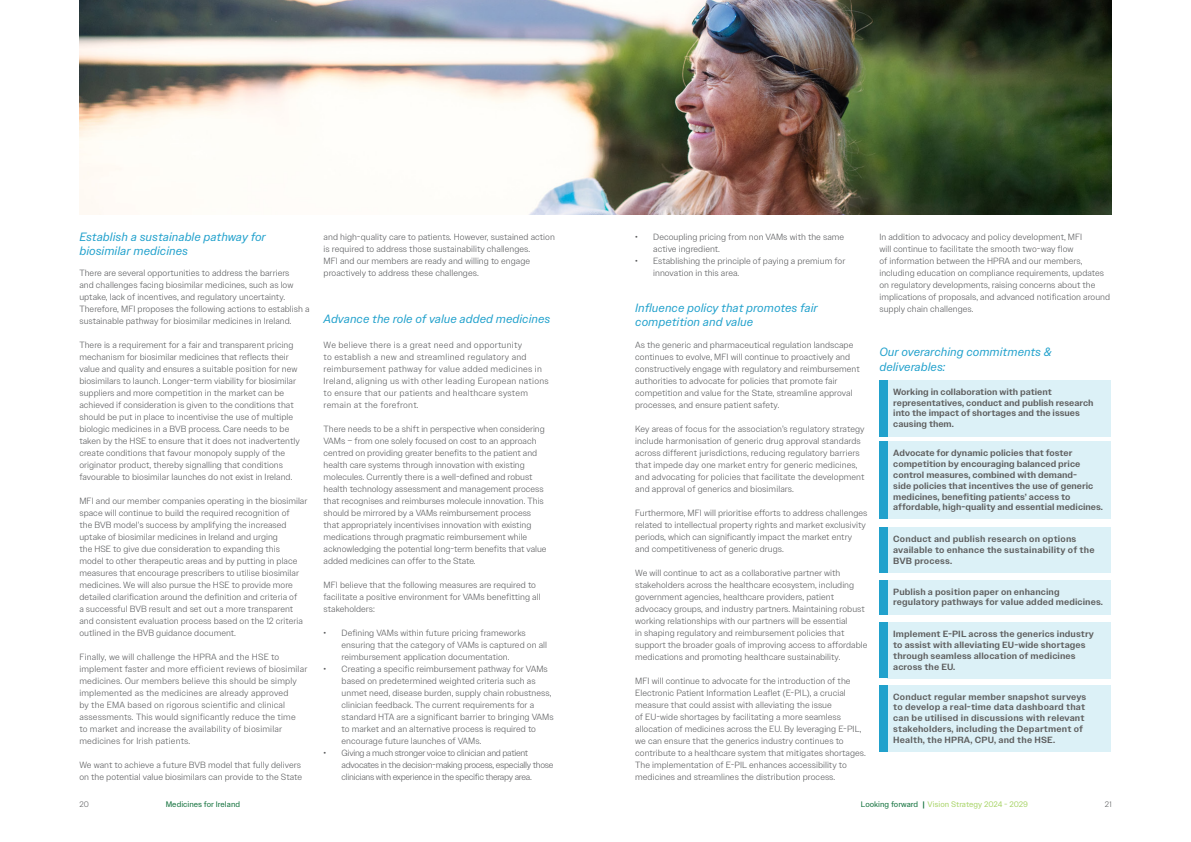
<style>
.page{position:relative;width:1191px;height:842px;background:#fff}
.page>*{position:absolute;margin:0;border:0;box-sizing:border-box;transform-origin:0 0}
.t1{font:italic 12px/14.4px "Owners Text";color:#21a1cc}
.t2{font:300 9px/12px "Owners Text";letter-spacing:.005em;color:#58595b}
.t3{font:500 9px/10.8px "Owners Text";letter-spacing:.005em;color:#5c5c5c}
.t4{font:300 9px/12px "Owners Text";letter-spacing:.03em;color:#58595b}
.t5{font:300 9px/12px "Owners Text";letter-spacing:-.03em;color:#58595b}
.t6{font:8px "Owners Text";color:#a8d466}
.t7{font:8px "Owners Text";color:#0d6e38}
.t8{font:300 8px "Owners Text";color:#58595b}
.s1{color:#0d6e38}
.s2{font-family:"Calibri";font-weight:700;color:#0d6e38}
</style>
<div class="page">
<div style="left:887px;top:380px;width:224px;height:56px;background:#dcf1f7"></div>
<img style="left:79px;top:0;width:1032px;height:214px">
<div style="left:887px;top:441px;width:224px;height:78px;background:#dcf1f7"></div>
<div style="left:887px;top:527px;width:224px;height:46px;background:#dcf1f7"></div>
<div style="left:887px;top:580px;width:224px;height:34px;background:#dcf1f7"></div>
<div style="left:887px;top:622px;width:224px;height:56px;background:#dcf1f7"></div>
<div style="left:887px;top:685px;width:224px;height:67px;background:#dcf1f7"></div>
<div style="left:879px;top:380px;width:8px;height:56px;background:#21a1cc"></div>
<div style="left:879px;top:441px;width:8px;height:78px;background:#21a1cc"></div>
<div style="left:879px;top:527px;width:8px;height:46px;background:#21a1cc"></div>
<div style="left:879px;top:580px;width:8px;height:34px;background:#21a1cc"></div>
<div style="left:879px;top:622px;width:8px;height:56px;background:#21a1cc"></div>
<div style="left:879px;top:685px;width:8px;height:66px;background:#21a1cc"></div>
<h1 class="t1" style="left:79px;top:229px;width:188px">Establish a sustainable pathway for biosimilar medicines</h1>
<p class="t2" style="left:79px;top:267px;width:232px">There are several opportunities to address the barriers<br>and challenges facing biosimilar medicines, such as low uptake, lack of incentives, and regulatory uncertainty.<br>Therefore, MFI proposes the following actions to establish a sustainable pathway for biosimilar medicines in Ireland.</p>
<p class="t2" style="left:79px;top:339px;width:222px">There is a requirement for a fair and transparent pricing mechanism for biosimilar medicines that reflects their value and quality and ensures a suitable position for new biosimilars to launch. Longer-term viability for biosimilar suppliers and more competition in the market can be achieved if consideration is given to the conditions that should be put in place to incentivise the use of multiple biologic medicines in a BVB process. Care needs to be taken by the HSE to ensure that it does not inadvertently create conditions that favour monopoly supply of the originator product, thereby signalling that conditions favourable to biosimilar launches do not exist in Ireland.</p>
<p class="t2" style="left:79px;top:495px;width:230px">MFI and our member companies operating in the biosimilar space will continue to build the required recognition of<br>the BVB model’s success by amplifying the increased uptake of biosimilar medicines in Ireland and urging<br>the HSE to give due consideration to expanding this<br>model to other therapeutic areas and by putting in place measures that encourage prescribers to utilise biosimilar medicines. We will also pursue the HSE to provide more detailed clarification around the definition and criteria of<br>a successful BVB result and set out a more transparent and consistent evaluation process based on the 12 criteria outlined in the BVB guidance document.</p>
<p class="t2" style="left:79px;top:651px;width:229px">Finally, we will challenge the HPRA and the HSE to implement faster and more efficient reviews of biosimilar medicines. Our members believe this should be simply implemented as the medicines are already approved<br>by the EMA based on rigorous scientific and clinical assessments. This would significantly reduce the time<br>to market and increase the availability of biosimilar medicines for Irish patients.</p>
<p class="t2" style="left:79px;top:759px;width:224px">We want to achieve a future BVB model that fully delivers on the potential value biosimilars can provide to the State</p>
<p class="t2" style="left:323px;top:231px;width:233px">and high-quality care to patients. However, sustained action is required to address those sustainability challenges.<br>MFI and our members are ready and willing to engage proactively to address these challenges.</p>
<h1 class="t1" style="left:323px;top:311px;width:228px">Advance the role of value added medicines</h1>
<p class="t4" style="left:323px;top:339px;width:227px">We believe there is a great need and opportunity<br>to establish a new and streamlined regulatory and reimbursement pathway for value added medicines in Ireland, aligning us with other leading European nations to ensure that our patients and healthcare system remain at the forefront.</p>
<p class="t2" style="left:323px;top:423px;width:224px">There needs to be a shift in perspective when considering VAMs – from one solely focused on cost to an approach centred on providing greater benefits to the patient and health care systems through innovation with existing molecules. Currently there is a well-defined and robust health technology assessment and management process that recognises and reimburses molecule innovation. This should be mirrored by a VAMs reimbursement process that appropriately incentivises innovation with existing medications through pragmatic reimbursement while acknowledging the potential long-term benefits that value added medicines can offer to the State.</p>
<p class="t2" style="left:323px;top:579px;width:218px">MFI believe that the following measures are required to facilitate a positive environment for VAMs benefitting all stakeholders:</p>
<p class="t2" style="left:341px;top:627px;width:207px;text-indent:-18px">• Defining VAMs within future pricing frameworks ensuring that the category of VAMs is captured on all reimbursement application documentation.</p>
<p class="t2" style="left:341px;top:663px;width:214px;text-indent:-18px">• Creating a specific reimbursement pathway for VAMs based on predetermined weighted criteria such as unmet need, disease burden, supply chain robustness, clinician feedback. The current requirements for a standard HTA are a significant barrier to bringing VAMs to market and an alternative process is required to encourage future launches of VAMs.</p>
<p class="t5" style="left:341px;top:747px;width:213px;text-indent:-18px">• Giving a much stronger voice to clinician and patient advocates in the decision-making process, especially those clinicians with experience in the specific therapy area.</p>
<p class="t2" style="left:653px;top:231px;width:192px;text-indent:-18px">• Decoupling pricing from non VAMs with the same active ingredient.</p>
<p class="t2" style="left:653px;top:255px;width:194px;text-indent:-18px">• Establishing the principle of paying a premium for innovation in this area.</p>
<h1 class="t1" style="left:635px;top:300px;width:184px">Influence policy that promotes fair competition and value</h1>
<p class="t2" style="left:635px;top:339px;width:226px">As the generic and pharmaceutical regulation landscape continues to evolve, MFI will continue to proactively and constructively engage with regulatory and reimbursement authorities to advocate for policies that promote fair competition and value for the State, streamline approval processes, and ensure patient safety.</p>
<p class="t2" style="left:635px;top:423px;width:231px">Key areas of focus for the association’s regulatory strategy include harmonisation of generic drug approval standards across different jurisdictions, reducing regulatory barriers that impede day one market entry for generic medicines, and advocating for policies that facilitate the development and approval of generics and biosimilars.</p>
<p class="t2" style="left:635px;top:507px;width:234px">Furthermore, MFI will prioritise efforts to address challenges related to intellectual property rights and market exclusivity periods, which can significantly impact the market entry and competitiveness of generic drugs.</p>
<p class="t2" style="left:635px;top:567px;width:234px">We will continue to act as a collaborative partner with stakeholders across the healthcare ecosystem, including government agencies, healthcare providers, patient advocacy groups, and industry partners. Maintaining robust working relationships with our partners will be essential<br>in shaping regulatory and reimbursement policies that support the broader goals of improving access to affordable medications and promoting healthcare sustainability.</p>
<p class="t2" style="left:635px;top:675px;width:232px">MFI will continue to advocate for the introduction of the Electronic Patient Information Leaflet (E-PIL), a crucial measure that could assist with alleviating the issue<br>of EU-wide shortages by facilitating a more seamless allocation of medicines across the EU. By leveraging E-PIL, we can ensure that the generics industry continues to contribute to a healthcare system that mitigates shortages.<br>The implementation of E-PIL enhances accessibility to medicines and streamlines the distribution process.</p>
<p class="t2" style="left:879px;top:231px;width:232px">In addition to advocacy and policy development, MFI<br>will continue to facilitate the smooth two-way flow<br>of information between the HPRA and our members, including education on compliance requirements, updates on regulatory developments, raising concerns about the implications of proposals, and advanced notification around supply chain challenges.</p>
<h1 class="t1" style="left:879px;top:345px;width:174px">Our overarching commitments &amp; deliverables:</h1>
<p class="t3" style="left:893px;top:386px;width:202px">Working in collaboration with patient representatives, conduct and publish research into the impact of shortages and the issues causing them.</p>
<p class="t3" style="left:893px;top:448px;width:211px">Advocate for dynamic policies that foster competition by encouraging balanced price control measures, combined with demand-<br>side policies that incentives the use of generic medicines, benefiting patients’ access to affordable, high-quality and essential medicines.</p>
<p class="t3" style="left:893px;top:534px;width:203px">Conduct and publish research on options available to enhance the sustainability of the<br>BVB process.</p>
<p class="t3" style="left:893px;top:586px;width:211px">Publish a position paper on enhancing regulatory pathways for value added medicines.</p>
<p class="t3" style="left:893px;top:629px;width:202px">Implement E-PIL across the generics industry to assist with alleviating EU-wide shortages through seamless allocation of medicines across the EU.</p>
<p class="t3" style="left:893px;top:691px;width:195px">Conduct regular member snapshot surveys to develop a real-time data dashboard that can be utilised in discussions with relevant stakeholders, including the Department of Health, the HPRA, CPU, and the HSE.</p>
<p class="t8" style="left:79px;top:800px;width:11px">20</p>
<p class="t7" style="left:166px;top:800px;width:76px">Medicines for Ireland</p>
<p class="t6" style="left:861px;top:800px;width:169px"><span class="s1">Looking forward</span> <span class="s2">|</span> Vision Strategy 2024 - 2029</p>
<p class="t8" style="left:1104px;top:800px;width:8px">21</p>
</div>
